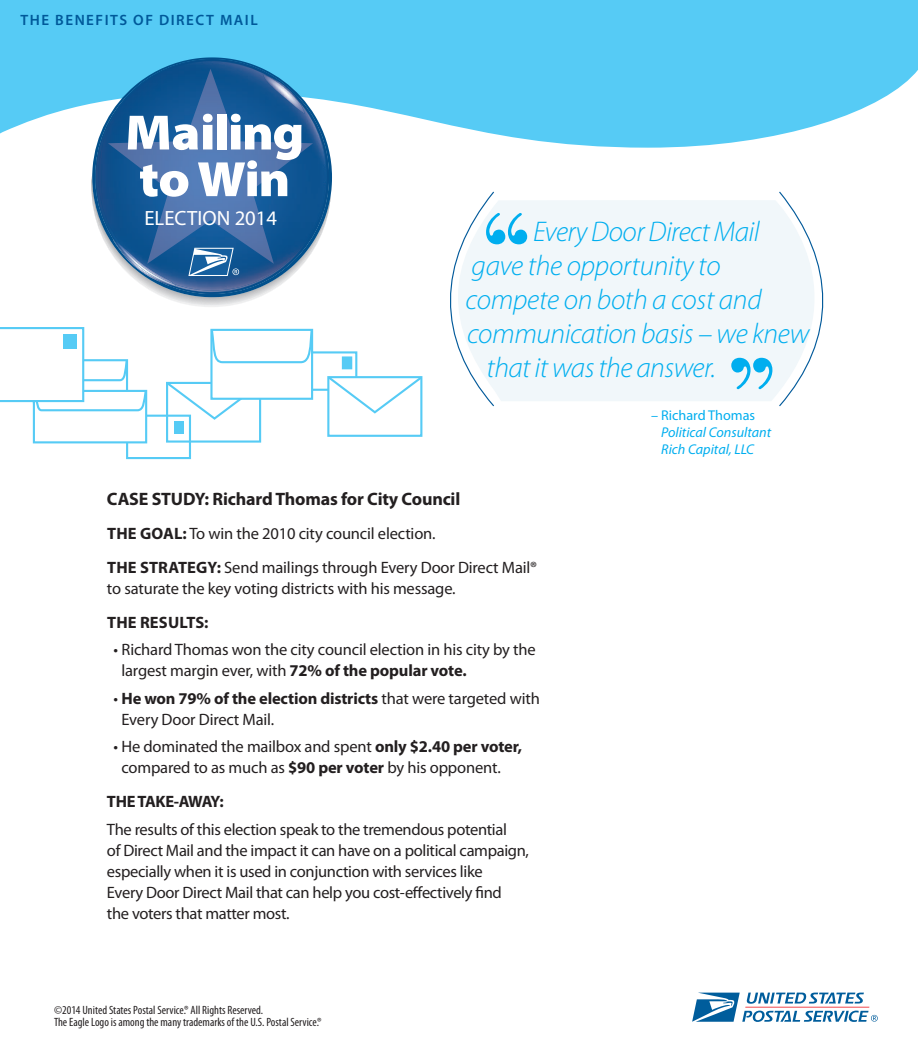
<style>
.page{position:relative;width:918px;height:1053px;background:#fff}
.page>*{position:absolute;margin:0;border:0;box-sizing:border-box;transform-origin:0 0}
.t1{font:113.4px "Bodoni Std";color:#00aeef}
.t2{font:italic 300 28.5px "Myriad Pro";letter-spacing:-.015em;color:#00aeef}
.t3{font:20.7px "Myriad Pro";color:#fff}
.t4{font:700 18px "Myriad Pro";letter-spacing:-.01em;color:#231f20}
.t5{font:16.5px/21px "Myriad Pro";letter-spacing:-.015em;color:#231f20}
.t6{font:600 15px "Myriad Pro";letter-spacing:.1em;color:#00599a}
.t7{font:italic 14.25px/17.1px "Myriad Pro";color:#00aeef}
.t8{font:condensed 12px/12px "Myriad Pro";color:#231f20}
.s1{font-style:normal}
.s2{font-weight:700}
</style>
<div class="page">
<svg style="left:0;top:0;width:918px;height:148px;background:#6bd1f6"></svg>
<svg style="left:692px;top:992px;width:186px;height:30px"></svg>
<svg style="left:450px;top:200px;width:328px;height:201px;fill:#f1f7fa"></svg>
<svg style="left:778px;top:191px;width:46px;height:216px"></svg>
<div style="left:126px;top:415px;width:65px;height:44px;border:2px solid #56cbf5"></div>
<div style="left:175px;top:422px;width:9px;height:12px;background:#56cbf5"></div>
<div style="left:166px;top:382px;width:95px;height:61px;border:2px solid #56cbf5"></div>
<svg style="left:164px;top:381px;width:98px;height:40px"></svg>
<div style="left:300px;top:351px;width:57px;height:40px;border:2px solid #56cbf5"></div>
<div style="left:342px;top:356px;width:10px;height:13px;background:#56cbf5"></div>
<div style="left:33px;top:390px;width:114px;height:53px;background:#fff;border:2px solid #56cbf5"></div>
<div style="left:210px;top:329px;width:103px;height:71px;background:#fff;border:2px solid #56cbf5"></div>
<svg style="left:210px;top:328px;width:104px;height:36px"></svg>
<div style="left:327px;top:376px;width:95px;height:61px;background:#fff;border:2px solid #56cbf5"></div>
<svg style="left:326px;top:374px;width:97px;height:41px"></svg>
<svg style="left:0;top:327px;width:148px;height:85px"></svg>
<div style="left:63px;top:334px;width:13px;height:15px;background:#56cbf5"></div>
<svg style="left:138px;top:57px;width:133px;height:4px"></svg>
<img style="left:98px;top:61px;width:228px;height:53px">
<img style="left:108px;top:69px;width:205px;height:45px">
<img style="left:263px;top:75px;width:42px;height:39px">
<svg style="left:91px;top:114px;width:240px;height:193px"></svg>
<p class="t6" style="left:21px;top:11px;width:239px">THE BENEFITS OF DIRECT MAIL</p>
<p class="t3" style="left:144px;top:206px;width:134px">ELECTION 2014</p>
<p class="t1" style="left:477px;top:184px;width:61px">‘‘</p>
<p class="t2" style="left:533px;top:216px;width:228px">Every Door Direct Mail</p>
<p class="t2" style="left:472px;top:250px;width:250px">gave the opportunity to</p>
<p class="t2" style="left:466px;top:285px;width:298px">compete on both a cost and</p>
<p class="t2" style="left:467px;top:319px;width:344px">communication basis – we knew</p>
<p class="t2" style="left:487px;top:353px;width:231px">that it was the answer.</p>
<p class="t1" style="left:782px;top:418px;width:61px;rotate:-180deg">‘‘</p>
<p class="t7" style="left:661px;top:407px;width:112px;text-indent:-10px"><span class="s1">– Richard Thomas<br></span>Political Consultant<br>Rich Capital, LLC</p>
<p class="t4" style="left:107px;top:489px;width:355px">CASE STUDY: Richard Thomas for City Council</p>
<p class="t5" style="left:107px;top:517px;width:431px;line-height:33.9px"><span class="s2">THE GOAL:</span> To win the 2010 city council election.<br><span class="s2">THE STRATEGY:</span> Send mailings through Every Door Direct Mail®</p>
<p class="t5" style="left:107px;top:572px;width:350px;line-height:33.9px">to saturate the key voting districts with his message.<br><span class="s2">THE RESULTS:</span></p>
<p class="t5" style="left:121px;top:640px;width:416px;text-indent:-8px">• Richard Thomas won the city council election in his city by the largest margin ever, with <span class="s2">72% of the popular vote.</span></p>
<p class="t5" style="left:121px;top:688px;width:420px;text-indent:-8px">• <span class="s2">He won 79% of the election districts</span> that were targeted with<br>Every Door Direct Mail.</p>
<p class="t5" style="left:121px;top:737px;width:402px;text-indent:-8px">• He dominated the mailbox and spent <span class="s2">only $2.40 per voter, </span>compared to as much as <span class="s2">$90 per voter</span> by his opponent.</p>
<p class="t5" style="left:107px;top:788px;width:401px;line-height:27.5px"><span class="s2">THE TAKE-AWAY:<br></span>The results of this election speak to the tremendous potential</p>
<p class="t5" style="left:107px;top:840px;width:424px">of Direct Mail and the impact it can have on a political campaign, especially when it is used in conjunction with services like<br>Every Door Direct Mail that can help you cost-effectively find<br>the voters that matter most.</p>
<p class="t8" style="left:54px;top:1004px;width:269px">©2014 United States Postal Service.® All Rights Reserved.<br>The Eagle Logo is among the many trademarks of the U.S. Postal Service.®</p>
</div>
